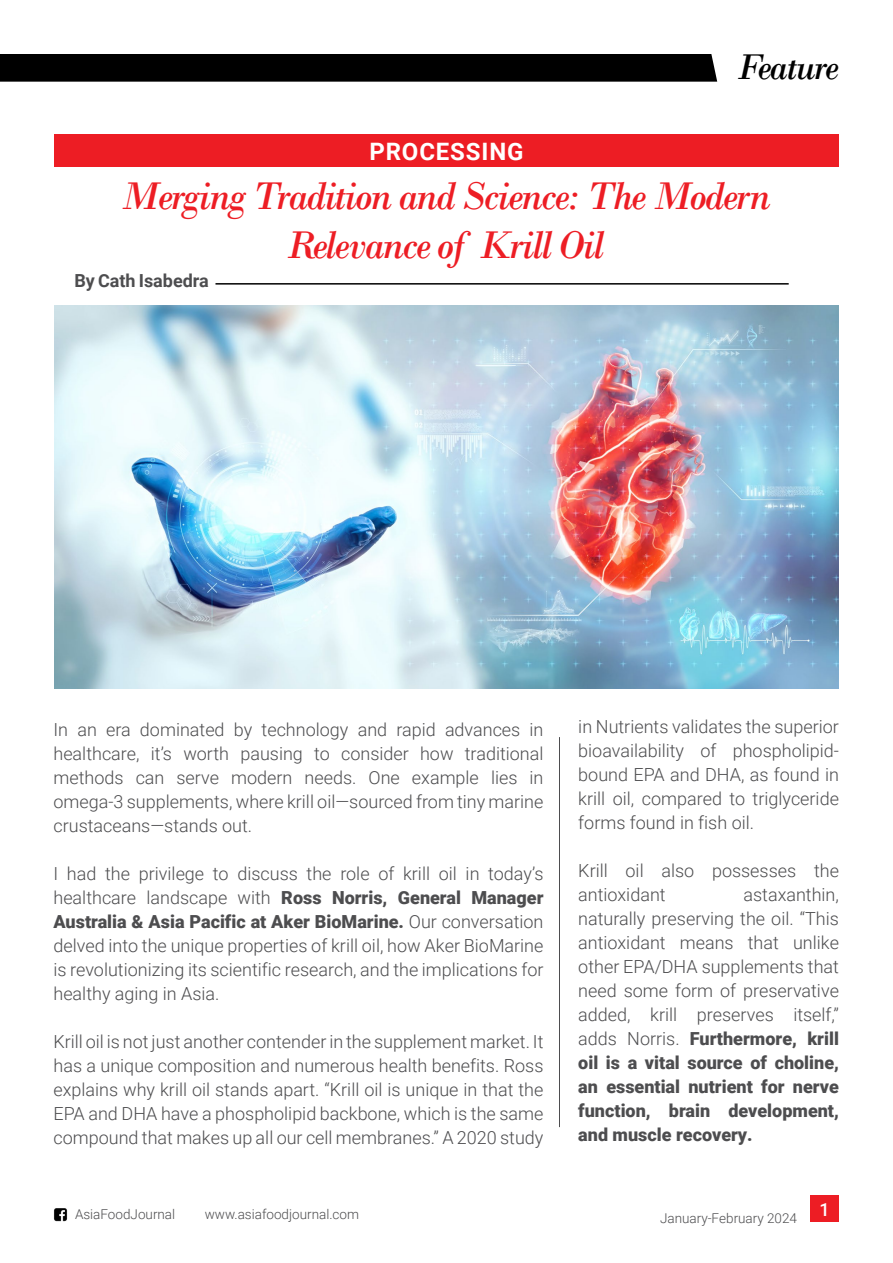
<style>
.page{position:relative;width:893px;height:1263px;background:#fff}
.page>*{position:absolute;margin:0;border:0;box-sizing:border-box;transform-origin:0 0}
.t1{font:italic 40.5px/48.6px "Bodoni";letter-spacing:-.05em;color:#ed1d24;text-align:center}
.t2{font:italic 37.5px "Bodoni";letter-spacing:-.05em;color:#000}
.t3{font:700 24px "Roboto";letter-spacing:.035em;color:#fff}
.t4{font:300 18px/24px "Roboto";color:#4d4d4f;text-align:justify}
.t5{font:700 18px "Roboto";color:#4d4d4f}
.t6{font:500 18px "Roboto";color:#fff}
.t7{font:300 13.5px "Roboto";color:#4d4d4f}
.s1{font-weight:900}
</style>
<div class="page">
<div style="left:0;top:54px;width:717px;height:28px;background:#000"></div>
<div style="left:810px;top:1196px;width:29px;height:26px;background:#ed1d24"></div>
<img style="left:54px;top:1208px;width:14px;height:13px">
<hr style="left:559px;top:737px;width:1px;height:390px;background:#4d4d4f">
<img style="left:55px;top:306px;width:784px;height:383px">
<hr style="left:215px;top:283px;width:574px;height:2px;background:#000">
<div style="left:54px;top:134px;width:785px;height:33px;background:#ed1d24"></div>
<h3 class="t3" style="left:369px;top:135px;width:155px">PROCESSING</h3>
<h2 class="t2" style="left:737px;top:45px;width:103px">Feature</h2>
<h1 class="t1" style="left:121px;top:171px;width:652px">Merging Tradition and Science: The Modern<br>Relevance of Krill Oil</h1>
<p class="t5" style="left:74px;top:268px;width:136px">By Cath Isabedra</p>
<p class="t4" style="left:53px;top:717px;width:492px">In an era dominated by technology and rapid advances in healthcare, it’s worth pausing to consider how traditional methods can serve modern needs. One example lies in omega-3 supplements, where krill oil—sourced from tiny marine crustaceans—stands out.</p>
<p class="t4" style="left:53px;top:861px;width:491px">I had the privilege to discuss the role of krill oil in today’s healthcare landscape with <span class="s1">Ross Norris, General Manager Australia &amp; Asia Pacific at Aker BioMarine.</span> Our conversation delved into the unique properties of krill oil, how Aker BioMarine is revolutionizing its scientific research, and the implications for healthy aging in Asia.</p>
<p class="t4" style="left:53px;top:1029px;width:492px">Krill oil is not just another contender in the supplement market. It has a unique composition and numerous health benefits. Ross explains why krill oil stands apart. “Krill oil is unique in that the EPA and DHA have a phospholipid backbone, which is the same compound that makes up all our cell membranes.” A 2020 study</p>
<p class="t4" style="left:578px;top:714px;width:262px">in Nutrients validates the superior bioavailability of phospholipid&shy;bound EPA and DHA, as found in krill oil, compared to triglyceride forms found in fish oil.</p>
<p class="t4" style="left:578px;top:858px;width:262px">Krill oil also possesses the antioxidant</p>
<p class="t4" style="left:578px;top:882px;width:262px;text-indent:165px">astaxanthin, naturally preserving the oil. “This antioxidant means that unlike other EPA/DHA supplements that need some form of preservative added, krill preserves itself,” adds Norris. <span class="s1">Furthermore, krill oil is a vital source of choline, an essential nutrient for nerve function, brain development, and muscle recovery.</span></p>
<p class="t7" style="left:75px;top:1205px;width:102px">AsiaFoodJournal</p>
<p class="t7" style="left:205px;top:1205px;width:156px">www.asiafoodjournal.com</p>
<p class="t6" style="left:819px;top:1197px;width:12px">1</p>
<p class="t7" style="left:660px;top:1209px;width:138px">January-February 2024</p>
</div>
